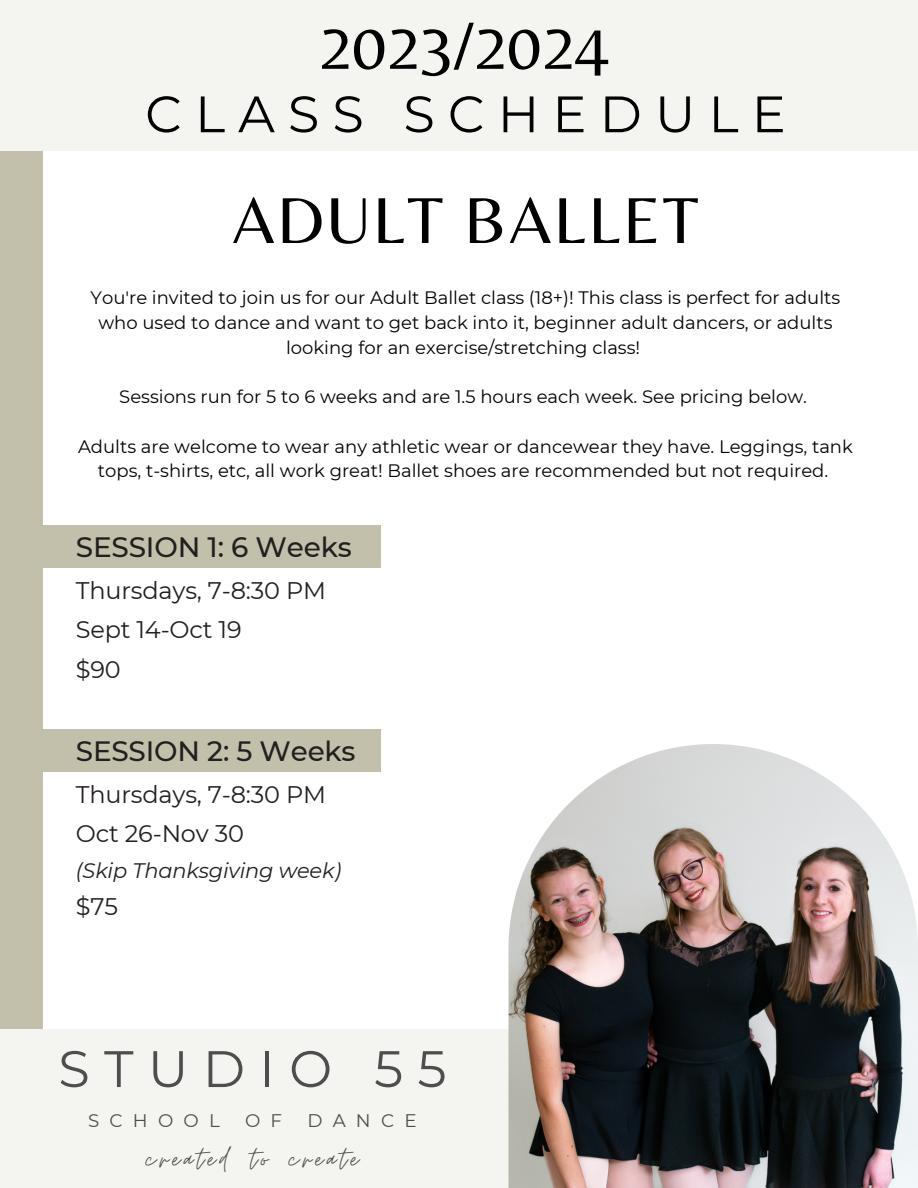
<style>
.page{position:relative;width:918px;height:1188px;background:#fff}
.page>*{position:absolute;margin:0;border:0;box-sizing:border-box;transform-origin:0 0}
.t1{font:68.1px "Belleza";color:#000}
.t2{font:67.5px "Belleza";letter-spacing:.025em;color:#000}
.t3{font:51.3px "Montserrat";letter-spacing:.28em;color:#4e4e4e}
.t4{font:51.15px "Montserrat";letter-spacing:.255em;color:#000}
.t5{font:34.8px "Moon Time";letter-spacing:.11em;color:#4e4e4e}
.t6{font:500 27.9px "Montserrat";letter-spacing:-.005em;color:#231f20}
.t7{font:24px "Montserrat";letter-spacing:-.005em;color:#231f20}
.t8{font:italic 21px "Montserrat";letter-spacing:-.005em;color:#231f20}
.t9{font:18.3px "Montserrat";letter-spacing:.56em;color:#4e4e4e}
.t10{font:18px/24.8px "Montserrat";color:#000;text-align:center}
</style>
<div class="page">
<div style="left:0;top:525px;width:381px;height:43px;background:#c2c0ab"></div>
<div style="left:0;top:729px;width:381px;height:43px;background:#c2c0ab"></div>
<div style="left:0;top:151px;width:43px;height:885px;background:#c2c0ab"></div>
<div style="left:0;top:0;width:918px;height:151px;background:#f4f4f0"></div>
<div style="left:0;top:1030px;width:918px;height:158px;background:#f4f4f0"></div>
<img style="left:508px;top:744px;width:410px;height:444px">
<p class="t1" style="left:318px;top:6px;width:293px">2023/2024</p>
<p class="t4" style="left:145px;top:83px;width:642px">CLASS SCHEDULE</p>
<p class="t2" style="left:232px;top:180px;width:468px">ADULT BALLET</p>
<p class="t10" style="left:91px;top:285px;width:751px">You're invited to join us for our Adult Ballet class (18+)! This class is perfect for adults who used to dance and want to get back into it, beginner adult dancers, or adults looking for an exercise/stretching class!</p>
<p class="t10" style="left:119px;top:384px;width:689px">Sessions run for 5 to 6 weeks and are 1.5 hours each week. See pricing below.</p>
<p class="t10" style="left:78px;top:434px;width:776px">Adults are welcome to wear any athletic wear or dancewear they have. Leggings, tank tops, t-shirts, etc, all work great! Ballet shoes are recommended but not required.</p>
<p class="t6" style="left:76px;top:530px;width:277px">SESSION 1: 6 Weeks</p>
<p class="t7" style="left:76px;top:576px;width:252px">Thursdays, 7-8:30 PM</p>
<p class="t7" style="left:76px;top:615px;width:167px">Sept 14-Oct 19</p>
<p class="t7" style="left:76px;top:654px;width:46px">$90</p>
<p class="t6" style="left:76px;top:734px;width:281px">SESSION 2: 5 Weeks</p>
<p class="t7" style="left:76px;top:779px;width:252px">Thursdays, 7-8:30 PM</p>
<p class="t7" style="left:76px;top:819px;width:170px">Oct 26-Nov 30</p>
<p class="t8" style="left:76px;top:858px;width:267px">(Skip Thanksgiving week)</p>
<p class="t7" style="left:76px;top:892px;width:44px">$75</p>
<p class="t3" style="left:58px;top:1037px;width:390px">STUDIO 55</p>
<p class="t9" style="left:88px;top:1109px;width:133px">SCHOOL</p>
<p class="t9" style="left:245px;top:1109px;width:39px">O F</p>
<p class="t9" style="left:307px;top:1109px;width:111px">DANCE</p>
<p class="t5" style="left:146px;top:1138px;width:214px">created to create</p>
</div>
